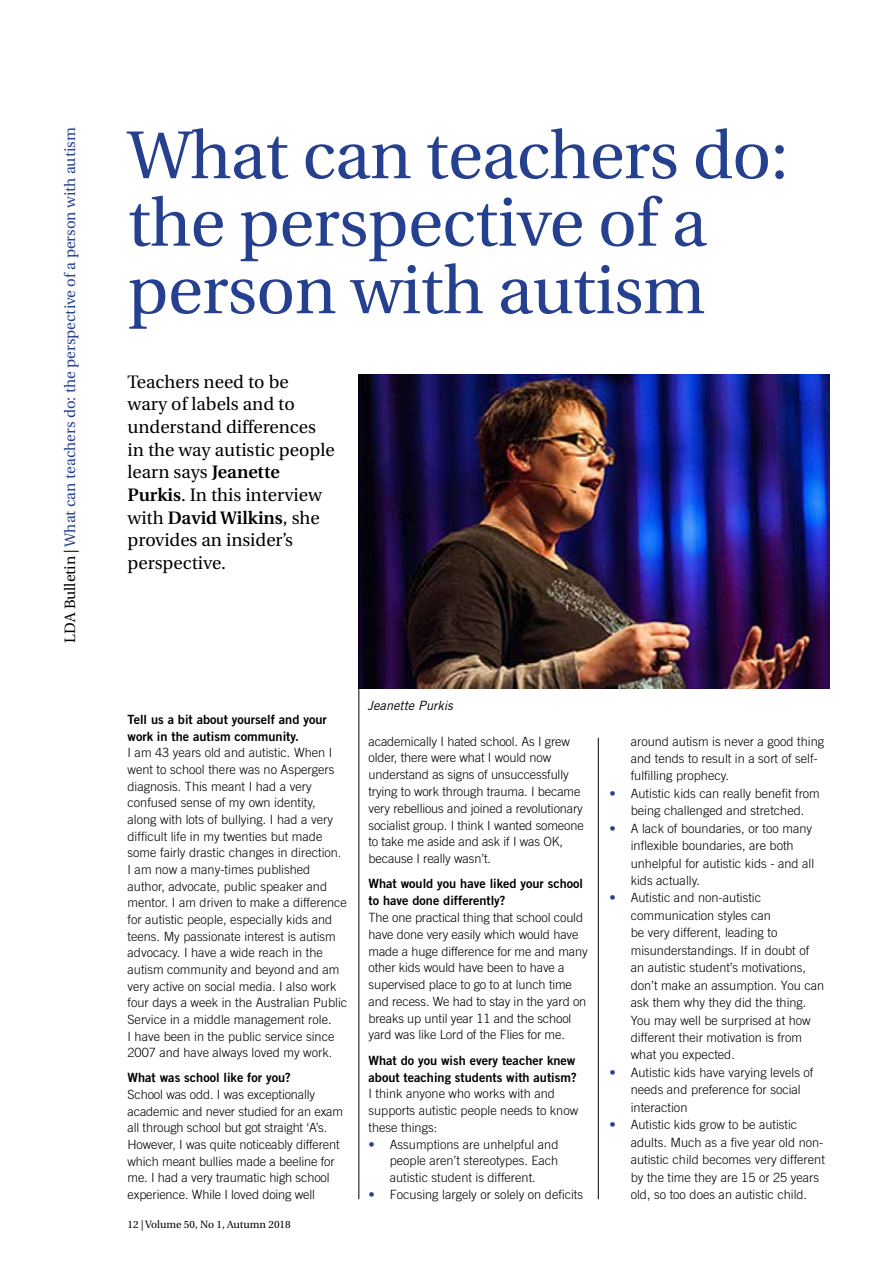
<style>
.page{position:relative;width:893px;height:1263px;background:#fff}
.page>*{position:absolute;margin:0;border:0;box-sizing:border-box;transform-origin:0 0}
.t1{font:67.5px/67.5px "Utopia";letter-spacing:-.01em;color:#25408f}
.t2{font:18px/22.6px "Utopia";color:#000}
.t3{font:15px "Utopia";color:#25408f}
.t4{font:300 12.75px/16.6px "Trade Gothic";color:#000}
.t5{font:12.75px/16.8px "Trade Gothic Bold Two";color:#000}
.t6{font:italic 12.75px "Trade Gothic";color:#000}
.t7{font:10.5px "Utopia";color:#000}
.s1{color:#000}
.s2{font-weight:600}
.s3{color:#25408f}
</style>
<div class="page">
<hr style="left:598px;top:738px;width:1px;height:461px;background:#000">
<img style="left:359px;top:374px;width:470px;height:315px">
<hr style="left:358px;top:374px;width:1px;height:825px;background:#000">
<p class="t3" style="left:62px;top:642px;width:516px;rotate:-90deg"><span class="s1">LDA Bulletin |</span> What can teachers do: the perspective of a person with autism</p>
<h1 class="t1" style="left:128px;top:123px;width:662px">What can teachers do: the perspective of a person with autism</h1>
<h2 class="t2" style="left:128px;top:371px;width:209px">Teachers need to be<br>wary of labels and to understand differences in the way autistic people learn says <span class="s2">Jeanette<br>Purkis</span>. In this interview with <span class="s2">David Wilkins</span>, she provides an insider’s perspective.</h2>
<p class="t5" style="left:128px;top:711px;width:201px">Tell us a bit about yourself and your work in the autism community.</p>
<p class="t4" style="left:128px;top:744px;width:221px">I am 43 years old and autistic. When I went to school there was no Aspergers diagnosis. This meant I had a very confused sense of my own identity, along with lots of bullying. I had a very difficult life in my twenties but made some fairly drastic changes in direction.<br>I am now a many-times published author, advocate, public speaker and mentor. I am driven to make a difference for autistic people, especially kids and teens. My passionate interest is autism advocacy. I have a wide reach in the autism community and beyond and am very active on social media. I also work four days a week in the Australian Public Service in a middle management role.<br>I have been in the public service since 2007 and have always loved my work.</p>
<p class="t5" style="left:128px;top:1069px;width:165px">What was school like for you?</p>
<p class="t4" style="left:128px;top:1086px;width:217px">School was odd. I was exceptionally academic and never studied for an exam all through school but got straight ‘A’s.<br>However, I was quite noticeably different which meant bullies made a beeline for me. I had a very traumatic high school experience. While I loved doing well</p>
<p class="t7" style="left:128px;top:1219px;width:165px">12 | Volume 50, No 1, Autumn 2018</p>
<p class="t6" style="left:368px;top:698px;width:87px">Jeanette Purkis</p>
<p class="t4" style="left:369px;top:732px;width:217px">academically I hated school. As I grew older, there were what I would now understand as signs of unsuccessfully trying to work through trauma. I became very rebellious and joined a revolutionary socialist group. I think I wanted someone to take me aside and ask if I was OK, because I really wasn’t.</p>
<p class="t5" style="left:369px;top:875px;width:216px">What would you have liked your school to have done differently?</p>
<p class="t4" style="left:369px;top:909px;width:221px">The one practical thing that school could have done very easily which would have made a huge difference for me and many other kids would have been to have a supervised place to go to at lunch time and recess. We had to stay in the yard on breaks up until year 11 and the school yard was like Lord of the Flies for me.</p>
<p class="t5" style="left:369px;top:1051px;width:210px">What do you wish every teacher knew about teaching students with autism?</p>
<p class="t4" style="left:369px;top:1085px;width:211px">I think anyone who works with and supports autistic people needs to know these things:</p>
<p class="t4" style="left:390px;top:1135px;width:170px;text-align:justify;text-indent:-21px"><span class="s3">•</span> Assumptions are unhelpful and people aren’t stereotypes. Each autistic student is different.</p>
<p class="t4" style="left:369px;top:1186px;width:216px"><span class="s3">•</span> Focusing largely or solely on deficits</p>
<p class="t4" style="left:631px;top:732px;width:195px;line-height:17.4px">around autism is never a good thing and tends to result in a sort of self&shy;fulfilling prophecy.</p>
<p class="t4" style="left:609px;top:784px;width:212px;line-height:17.4px;text-align:center"><span class="s3">•</span> Autistic kids can really benefit from being challenged and stretched.</p>
<p class="t4" style="left:631px;top:819px;width:185px;line-height:17.4px;text-indent:-21px"><span class="s3">•</span> A lack of boundaries, or too many inflexible boundaries, are both unhelpful for autistic kids - and all kids actually.</p>
<p class="t4" style="left:631px;top:889px;width:195px;line-height:17.4px;text-indent:-21px"><span class="s3">•</span> Autistic and non-autistic communication styles can<br>be very different, leading to misunderstandings. If in doubt of an autistic student’s motivations, don’t make an assumption. You can ask them why they did the thing.<br>You may well be surprised at how different their motivation is from what you expected.</p>
<p class="t4" style="left:631px;top:1063px;width:184px;line-height:17.4px;text-indent:-21px"><span class="s3">•</span> Autistic kids have varying levels of needs and preference for social interaction</p>
<p class="t4" style="left:631px;top:1116px;width:196px;line-height:17.4px;text-indent:-21px"><span class="s3">•</span> Autistic kids grow to be autistic adults. Much as a five year old non&shy;autistic child becomes very different by the time they are 15 or 25 years old, so too does an autistic child.</p>
</div>
